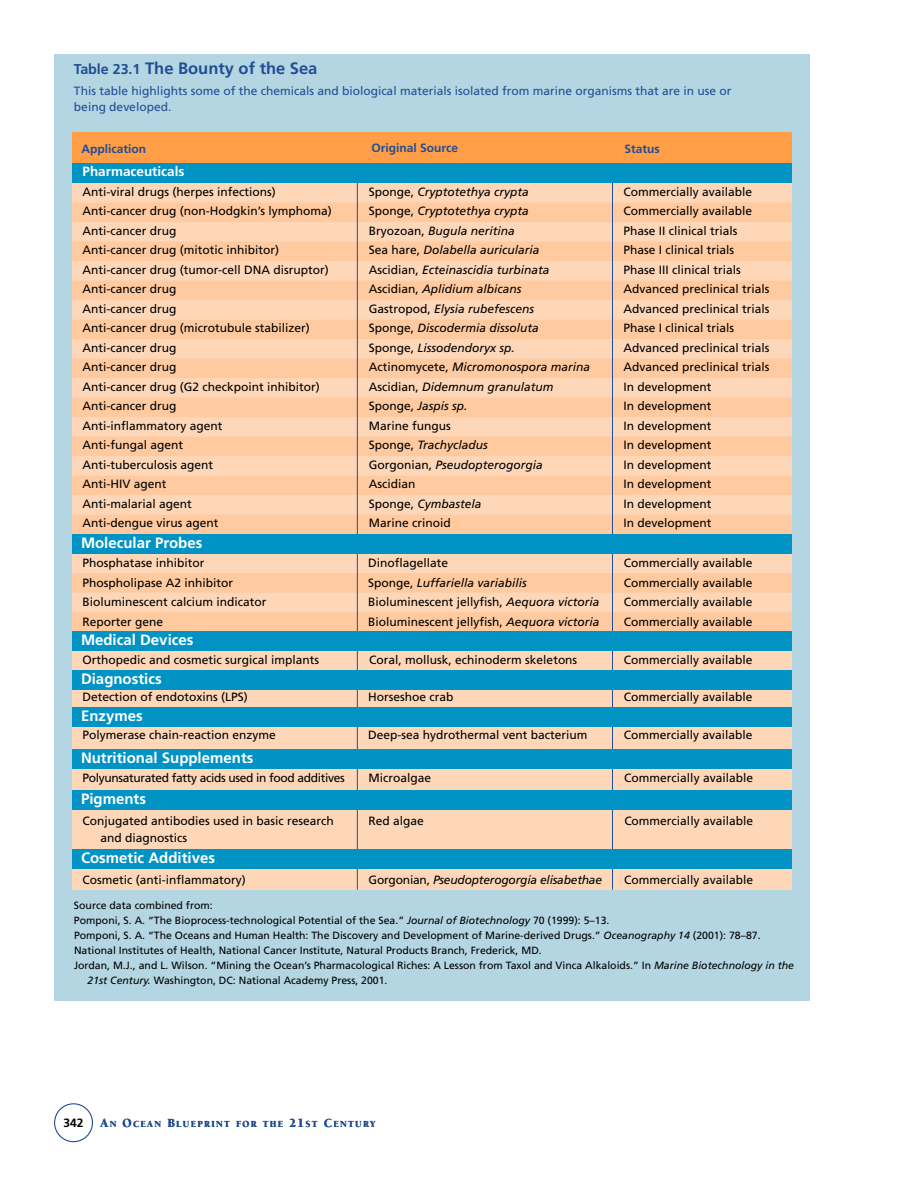
<style>
.page{position:relative;width:918px;height:1188px;background:#fff}
.page>*{position:absolute;margin:0;border:0;box-sizing:border-box;transform-origin:0 0}
.t1{font:700 16.5px "Frutiger";color:#234d94}
.t2{font:700 15px "Frutiger";color:#fff}
.t3{font:700 13.5px "Frutiger";color:#fff}
.t4{font:12px/19.5px "Frutiger";color:#000}
.t5{font:italic 12px/19.5px "Frutiger";color:#000}
.t6{font:12px/16.5px "Frutiger";color:#234d94}
.t7{font:12px "Frutiger";letter-spacing:-.03em;color:#000}
.t8{font:700 12px "Frutiger";color:#234d94}
.t9{font:700 12px "Frutiger";color:#000}
.t10{font:10.5px "Frutiger";color:#000}
.t11{font:900 9.6px "Berkeley";letter-spacing:.145em;color:#234d94;scale:.95 1}
.s1{font-size:14.25px}
.s2{font-style:normal}
.s3{font-style:italic}
.s4{font-size:12.75px}
</style>
<div class="page">
<div style="left:54px;top:54px;width:756px;height:947px;background:#b4d5e2"></div>
<div style="left:72px;top:165px;width:720px;height:698px;background:#ffca9f"></div>
<div style="left:72px;top:183px;width:720px;height:20px;background:#fed7b9"></div>
<div style="left:72px;top:222px;width:720px;height:20px;background:#fed7b9"></div>
<div style="left:72px;top:261px;width:720px;height:20px;background:#fed7b9"></div>
<div style="left:72px;top:300px;width:720px;height:20px;background:#fed7b9"></div>
<div style="left:72px;top:339px;width:720px;height:20px;background:#fed7b9"></div>
<div style="left:72px;top:378px;width:720px;height:20px;background:#fed7b9"></div>
<div style="left:72px;top:417px;width:720px;height:20px;background:#fed7b9"></div>
<div style="left:72px;top:456px;width:720px;height:20px;background:#fed7b9"></div>
<div style="left:72px;top:495px;width:720px;height:20px;background:#fed7b9"></div>
<div style="left:72px;top:534px;width:720px;height:20px;background:#0093c4"></div>
<div style="left:72px;top:554px;width:720px;height:19px;background:#fed7b9"></div>
<div style="left:72px;top:593px;width:720px;height:19px;background:#fed7b9"></div>
<div style="left:72px;top:651px;width:720px;height:20px;background:#fed7b9"></div>
<div style="left:72px;top:671px;width:720px;height:19px;background:#0093c4"></div>
<div style="left:72px;top:690px;width:720px;height:20px;background:#fed7b9"></div>
<div style="left:72px;top:710px;width:720px;height:19px;background:#fed7b9"></div>
<div style="left:72px;top:729px;width:720px;height:20px;background:#fed7b9"></div>
<div style="left:72px;top:768px;width:720px;height:20px;background:#fed7b9"></div>
<div style="left:72px;top:788px;width:720px;height:19px;background:linear-gradient(to right,#0093c4,#0093c4)"></div>
<div style="left:72px;top:807px;width:720px;height:20px;background:#fed7b9"></div>
<div style="left:72px;top:827px;width:720px;height:19px;background:#fed7b9"></div>
<div style="left:72px;top:842px;width:720px;height:48px;background:#fed7b9"></div>
<svg style="left:54px;top:1103px;width:39px;height:39px"></svg>
<div style="left:72px;top:132px;width:720px;height:31px;background:#ff9e46"></div>
<hr style="left:357px;top:176px;width:1px;height:714px;background:#234d94">
<hr style="left:612px;top:174px;width:1px;height:716px;background:#234d94">
<div style="left:72px;top:534px;width:720px;height:19px;background:#0093c4"></div>
<div style="left:72px;top:632px;width:720px;height:19px;background:#0093c4"></div>
<div style="left:72px;top:670px;width:720px;height:19px;background:#0093c4"></div>
<div style="left:72px;top:707px;width:720px;height:20px;background:#0093c4"></div>
<div style="left:72px;top:749px;width:720px;height:19px;background:#0093c4"></div>
<div style="left:72px;top:791px;width:720px;height:19px;background:#0093c4"></div>
<div style="left:72px;top:849px;width:720px;height:20px;background:#0093c4"></div>
<div style="left:72px;top:163px;width:720px;height:19px;background:#0093c4"></div>
<h1 class="t1" style="left:74px;top:61px;width:245px"><span class="s1">Table 23.1</span> The Bounty of the Sea</h1>
<p class="t6" style="left:74px;top:83px;width:659px">This table highlights some of the chemicals and biological materials isolated from marine organisms that are in use or being developed.</p>
<p class="t8" style="left:81px;top:144px;width:66px">Application</p>
<p class="t8" style="left:372px;top:143px;width:88px">Original Source</p>
<p class="t8" style="left:624px;top:144px;width:37px">Status</p>
<p class="t4" style="left:82px;top:183px;width:251px">Anti-viral drugs (herpes infections)<br>Anti-cancer drug (non-Hodgkin’s lymphoma)<br>Anti-cancer drug<br>Anti-cancer drug (mitotic inhibitor)<br>Anti-cancer drug (tumor-cell DNA disruptor)<br>Anti-cancer drug<br>Anti-cancer drug<br>Anti-cancer drug (microtubule stabilizer)<br>Anti-cancer drug<br>Anti-cancer drug<br>Anti-cancer drug (G2 checkpoint inhibitor)<br>Anti-cancer drug<br>Anti-inflammatory agent<br>Anti-fungal agent<br>Anti-tuberculosis agent<br>Anti-HIV agent<br>Anti-malarial agent<br>Anti-dengue virus agent</p>
<p class="t5" style="left:369px;top:183px;width:223px"><span class="s2">Sponge,</span> Cryptotethya crypta<br><span class="s2">Sponge,</span> Cryptotethya crypta<br><span class="s2">Bryozoan,</span> Bugula neritina<br><span class="s2">Sea hare,</span> Dolabella auricularia<br><span class="s2">Ascidian,</span> Ecteinascidia turbinata<br><span class="s2">Ascidian,</span> Aplidium albicans<br><span class="s2">Gastropod,</span> Elysia rubefescens<br><span class="s2">Sponge,</span> Discodermia dissoluta<br><span class="s2">Sponge,</span> Lissodendoryx sp.<br><span class="s2">Actinomycete,</span> Micromonospora marina<br><span class="s2">Ascidian,</span> Didemnum granulatum<br><span class="s2">Sponge,</span> Jaspis sp.<br><span class="s2">Marine fungus<br>Sponge,</span> Trachycladus<br><span class="s2">Gorgonian,</span> Pseudopterogorgia<br><span class="s2">Ascidian<br>Sponge,</span> Cymbastela<br><span class="s2">Marine crinoid</span></p>
<p class="t4" style="left:624px;top:183px;width:147px">Commercially available<br>Commercially available<br>Phase II clinical trials<br>Phase I clinical trials<br>Phase III clinical trials<br>Advanced preclinical trials<br>Advanced preclinical trials<br>Phase I clinical trials<br>Advanced preclinical trials<br>Advanced preclinical trials<br>In development<br>In development<br>In development<br>In development<br>In development<br>In development<br>In development<br>In development</p>
<p class="t4" style="left:82px;top:554px;width:185px">Phosphatase inhibitor<br>Phospholipase A2 inhibitor<br>Bioluminescent calcium indicator<br>Reporter gene</p>
<p class="t4" style="left:368px;top:554px;width:233px">Dinoflagellate<br>Sponge, <span class="s3">Luffariella variabilis </span>Bioluminescent jellyfish, <span class="s3">Aequora victoria </span>Bioluminescent jellyfish, <span class="s3">Aequora victoria</span></p>
<p class="t4" style="left:624px;top:554px;width:130px;text-align:justify">Commercially available Commercially available Commercially available Commercially available</p>
<p class="t4" style="left:82px;top:651px;width:238px">Orthopedic and cosmetic surgical implants</p>
<p class="t4" style="left:369px;top:651px;width:210px">Coral, mollusk, echinoderm skeletons</p>
<p class="t4" style="left:624px;top:651px;width:130px">Commercially available</p>
<p class="t3" style="left:82px;top:166px;width:104px">Pharmaceuticals</p>
<p class="t2" style="left:81px;top:536px;width:123px">Molecular Probes</p>
<p class="t2" style="left:81px;top:634px;width:114px">Medical Devices</p>
<p class="t2" style="left:81px;top:672px;width:82px">Diagnostics</p>
<p class="t4" style="left:82px;top:688px;width:167px">Detection of endotoxins (LPS)</p>
<p class="t4" style="left:368px;top:688px;width:87px">Horseshoe crab</p>
<p class="t4" style="left:624px;top:688px;width:130px">Commercially available</p>
<p class="t4" style="left:624px;top:726px;width:130px">Commercially available</p>
<p class="t2" style="left:81px;top:710px;width:63px">Enzymes</p>
<p class="t4" style="left:82px;top:726px;width:195px">Polymerase chain-reaction enzyme</p>
<p class="t4" style="left:368px;top:726px;width:221px">Deep-sea hydrothermal vent bacterium</p>
<p class="t2" style="left:81px;top:751px;width:174px">Nutritional Supplements</p>
<p class="t7" style="left:82px;top:773px;width:264px">Polyunsaturated fatty acids used in food additives</p>
<p class="t4" style="left:369px;top:769px;width:64px">Microalgae</p>
<p class="t4" style="left:624px;top:769px;width:130px">Commercially available</p>
<p class="t2" style="left:81px;top:793px;width:66px">Pigments</p>
<p class="t4" style="left:100px;top:814px;width:235px;line-height:16.5px;text-indent:-18px">Conjugated antibodies used in basic research and diagnostics</p>
<p class="t4" style="left:369px;top:812px;width:57px">Red algae</p>
<p class="t4" style="left:624px;top:812px;width:130px">Commercially available</p>
<p class="t2" style="left:81px;top:852px;width:136px">Cosmetic Additives</p>
<p class="t10" style="left:74px;top:901px;width:140px">Source data combined from:</p>
<p class="t10" style="left:74px;top:916px;width:537px">Pomponi, S. A. “The Bioprocess-technological Potential of the Sea.” <span class="s3">Journal of Biotechnology</span> 70 (1999): 5–13.</p>
<p class="t10" style="left:74px;top:931px;width:688px">Pomponi, S. A. “The Oceans and Human Health: The Discovery and Development of Marine-derived Drugs.” <span class="s3">Oceanography 14</span> (2001): 78–87.</p>
<p class="t10" style="left:74px;top:946px;width:469px">National Institutes of Health, National Cancer Institute, Natural Products Branch, Frederick, MD.</p>
<p class="t10" style="left:74px;top:961px;width:722px">Jordan, M.J., and L. Wilson. “Mining the Ocean’s Pharmacological Riches: A Lesson from Taxol and Vinca Alkaloids.” In <span class="s3">Marine Biotechnology in the</span></p>
<p class="t10" style="left:88px;top:976px;width:302px"><span class="s3">21st Century.</span> Washington, DC: National Academy Press, 2001.</p>
<p class="t4" style="left:82px;top:871px;width:165px">Cosmetic (anti-inflammatory)</p>
<p class="t5" style="left:369px;top:871px;width:235px"><span class="s2">Gorgonian,</span> Pseudopterogorgia elisabethae</p>
<p class="t4" style="left:624px;top:871px;width:130px">Commercially available</p>
<p class="t9" style="left:63px;top:1118px;width:22px">342</p>
<p class="t11" style="left:100px;top:1120px;width:291px"><span class="s4">A</span>N <span class="s4">O</span>CEAN <span class="s4">B</span>LUEPRINT FOR THE <span class="s4">21</span>ST <span class="s4">C</span>ENTURY</p>
</div>
